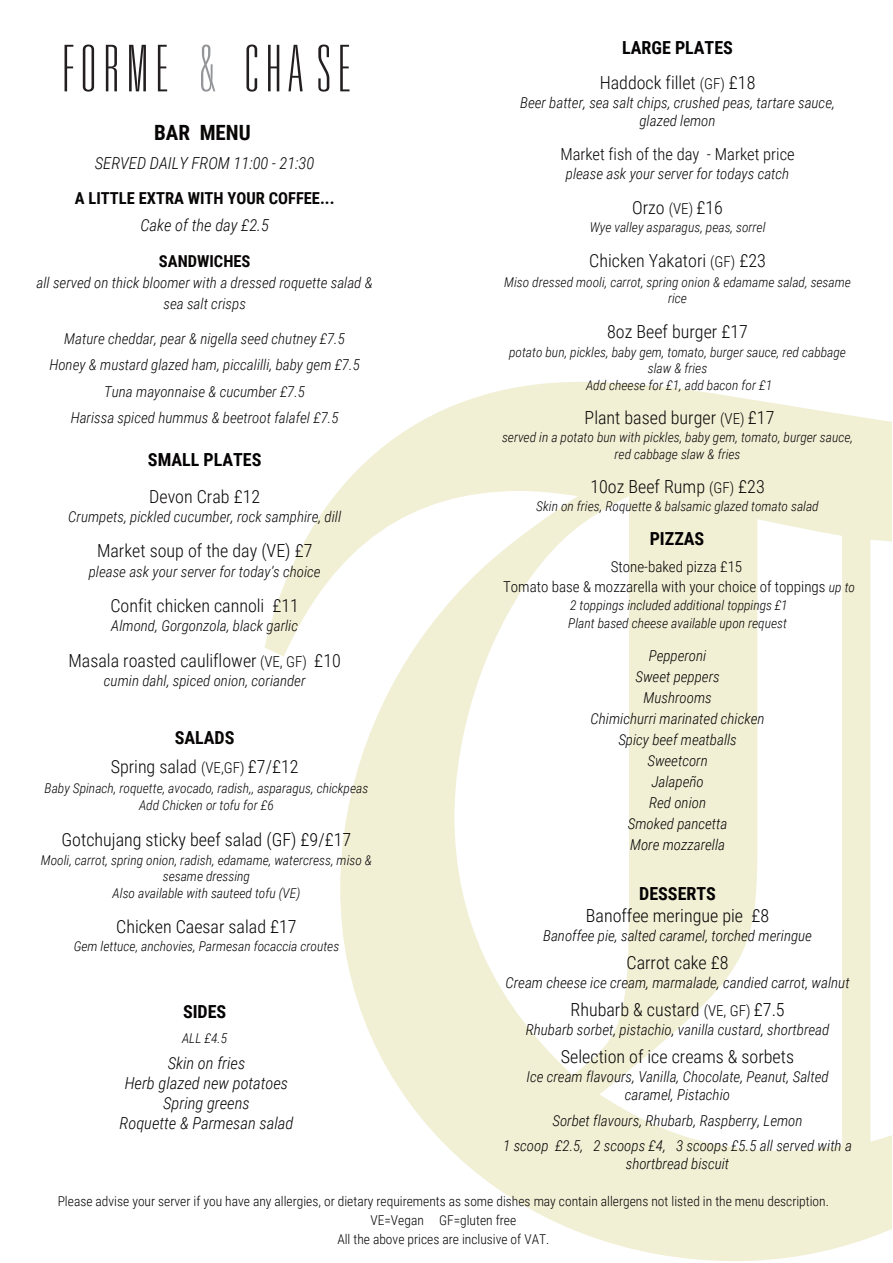
<style>
.page{position:relative;width:893px;height:1263px;background:#fff}
.page>*{position:absolute;margin:0;border:0;box-sizing:border-box;transform-origin:0 0}
.t1{font:100 ultra-condensed 64.5px "Univers LT Std";letter-spacing:.115em;color:#231f20}
.t2{font:700 21px "Roboto Condensed";color:#080505}
.t3{font:300 18px/29.1px "Roboto Condensed";color:#080505;text-align:center}
.t4{font:300 18px "Roboto Condensed";color:#040202}
.t5{font:700 18px "Roboto Condensed";color:#040202}
.t6{font:italic 300 16.5px/19.8px "Roboto Condensed";color:#040202;text-align:center}
.t7{font:italic 300 16.5px "Roboto Condensed";color:#080505}
.t8{font:700 16.5px "Roboto Condensed";color:#080505}
.t9{font:300 16.5px "Roboto Condensed";color:#080505}
.t10{font:italic 300 15px/26.4px "Roboto Condensed";color:#080505;text-align:center}
.t11{font:italic 300 15px/21px "Roboto Condensed";color:#040202;text-align:center}
.t12{font:300 15px/20px "Roboto Condensed";color:#040202;text-align:center}
.t13{font:italic 300 13.5px/16.2px "Roboto Condensed";color:#080505;text-align:center}
.t14{font:italic 300 13.5px/16.5px "Roboto Condensed";color:#040202;text-align:center}
.t15{font:300 13.5px/18.9px "Roboto Condensed";color:#040202;text-align:center}
.s1{color:#939598}
.s2{font-size:15px}
.s3{font-weight:700}
.s4{font-weight:700;color:#040202}
.s5{font-style:italic;font-size:13.5px}
</style>
<div class="page">
<svg style="left:265px;top:382px;width:627px;height:879px"></svg>
<h1 class="t1" style="left:62px;top:31px;width:289px">FORME <span class="s1">&amp;</span> CHA SE</h1>
<h2 class="t2" style="left:154px;top:117px;width:98px">BAR MENU</h2>
<p class="t7" style="left:95px;top:152px;width:221px">SERVED DAILY FROM 11:00 - 21:30</p>
<p class="t8" style="left:75px;top:186px;width:261px">A LITTLE EXTRA WITH YOUR COFFEE...</p>
<p class="t7" style="left:140px;top:214px;width:130px">Cake of the day £2.5</p>
<p class="t8" style="left:159px;top:250px;width:93px">SANDWICHES</p>
<p class="t10" style="left:37px;top:272px;width:338px;line-height:20.9px">all served on thick bloomer with a dressed roquette salad &amp; sea salt crisps</p>
<p class="t10" style="left:49px;top:325px;width:312px">Mature cheddar, pear &amp; nigella seed chutney £7.5<br>Honey &amp; mustard glazed ham, piccalilli, baby gem £7.5<br>Tuna mayonnaise &amp; cucumber £7.5<br>Harissa spiced hummus &amp; beetroot falafel £7.5</p>
<p class="t5" style="left:148px;top:447px;width:115px">SMALL PLATES</p>
<p class="t3" style="left:149px;top:481px;width:113px">Devon Crab £12</p>
<p class="t10" style="left:68px;top:503px;width:274px">Crumpets, pickled cucumber, rock samphire, dill</p>
<p class="t3" style="left:97px;top:536px;width:217px">Market soup of the day (VE) £7</p>
<p class="t10" style="left:89px;top:558px;width:233px">please ask your server for today’s choice</p>
<p class="t3" style="left:110px;top:590px;width:190px">Confit chicken cannoli £11</p>
<p class="t10" style="left:111px;top:612px;width:188px">Almond, Gorgonzola, black garlic</p>
<p class="t3" style="left:69px;top:645px;width:274px">Masala roasted cauliflower <span class="s2">(VE, GF)</span> £10</p>
<p class="t10" style="left:104px;top:667px;width:203px">cumin dahl, spiced onion, coriander</p>
<p class="t3" style="left:111px;top:722px;width:189px"><span class="s3">SALADS<br></span>Spring salad <span class="s2">(VE,GF)</span> £7/£12</p>
<p class="t13" style="left:45px;top:779px;width:325px;line-height:17.4px">Baby Spinach, roquette, avocado, radish,, asparagus, chickpeas<br>Add Chicken or tofu for £6</p>
<p class="t4" style="left:62px;top:827px;width:291px">Gotchujang sticky beef salad (GF) £9/£17</p>
<p class="t14" style="left:41px;top:851px;width:333px">Mooli, carrot, spring onion, radish, edamame, watercress, miso &amp; sesame dressing<br>Also available with sauteed tofu (VE)</p>
<p class="t4" style="left:116px;top:914px;width:182px">Chicken Caesar salad £17</p>
<p class="t14" style="left:74px;top:938px;width:267px">Gem lettuce, anchovies, Parmesan focaccia croutes</p>
<p class="t5" style="left:183px;top:999px;width:45px">SIDES</p>
<p class="t14" style="left:182px;top:1030px;width:47px">ALL £4.5</p>
<p class="t6" style="left:120px;top:1053px;width:175px">Skin on fries<br>Herb glazed new potatoes<br>Spring greens<br>Roquette &amp; Parmesan salad</p>
<p class="t3" style="left:600px;top:30px;width:157px;line-height:34.3px"><span class="s4">LARGE PLATES<br></span>Haddock fillet <span class="s2">(GF)</span> £18</p>
<p class="t10" style="left:520px;top:93px;width:316px;line-height:18px">Beer batter, sea salt chips, crushed peas, tartare sauce, glazed lemon</p>
<p class="t9" style="left:560px;top:143px;width:236px">Market fish of the day - Market price</p>
<p class="t10" style="left:566px;top:160px;width:225px">please ask your server for todays catch</p>
<p class="t3" style="left:632px;top:193px;width:92px">Orzo <span class="s2">(VE)</span> £16</p>
<p class="t13" style="left:590px;top:219px;width:177px">Wye valley asparagus, peas, sorrel</p>
<p class="t3" style="left:589px;top:245px;width:178px">Chicken Yakatori <span class="s2">(GF)</span> £23</p>
<p class="t13" style="left:504px;top:273px;width:348px">Miso dressed mooli, carrot, spring onion &amp; edamame salad, sesame rice</p>
<p class="t3" style="left:607px;top:316px;width:142px">8oz Beef burger £17</p>
<p class="t13" style="left:509px;top:344px;width:338px">potato bun, pickles, baby gem, tomato, burger sauce, red cabbage slaw &amp; fries<br>Add cheese for £1, add bacon for £1</p>
<p class="t3" style="left:585px;top:403px;width:191px">Plant based burger <span class="s2">(VE)</span> £17</p>
<p class="t13" style="left:502px;top:429px;width:353px">served in a potato bun with pickles, baby gem, tomato, burger sauce, red cabbage slaw &amp; fries</p>
<p class="t3" style="left:590px;top:472px;width:176px">10oz Beef Rump <span class="s2">(GF)</span> £23</p>
<p class="t13" style="left:536px;top:498px;width:284px">Skin on fries, Roquette &amp; balsamic glazed tomato salad</p>
<p class="t5" style="left:650px;top:526px;width:56px">PIZZAS</p>
<p class="t12" style="left:503px;top:556px;width:354px">Stone-baked pizza £15<br>Tomato base &amp; mozzarella with your choice of toppings <span class="s5">up to</span></p>
<p class="t14" style="left:568px;top:596px;width:221px;line-height:18px;text-align:left">2 toppings included additional toppings £1<br>Plant based cheese available upon request</p>
<p class="t11" style="left:591px;top:644px;width:175px">Pepperoni<br>Sweet peppers<br>Mushrooms<br>Chimichurri marinated chicken<br>Spicy beef meatballs<br>Sweetcorn<br>Jalapeño<br>Red onion<br>Smoked pancetta<br>More mozzarella</p>
<p class="t5" style="left:639px;top:881px;width:78px">DESSERTS</p>
<p class="t4" style="left:586px;top:902px;width:185px">Banoffee meringue pie £8</p>
<p class="t11" style="left:543px;top:924px;width:270px">Banoffee pie, salted caramel, torched meringue</p>
<p class="t4" style="left:626px;top:949px;width:104px">Carrot cake £8</p>
<p class="t11" style="left:505px;top:971px;width:346px">Cream cheese ice cream, marmalade, candied carrot, walnut</p>
<p class="t4" style="left:570px;top:997px;width:216px">Rhubarb &amp; custard <span class="s2">(VE, GF)</span> £7.5</p>
<p class="t11" style="left:526px;top:1019px;width:305px">Rhubarb sorbet, pistachio, vanilla custard, shortbread</p>
<p class="t4" style="left:561px;top:1044px;width:235px">Selection of ice creams &amp; sorbets</p>
<p class="t11" style="left:526px;top:1067px;width:304px;line-height:18px">Ice cream flavours, Vanilla, Chocolate, Peanut, Salted caramel, Pistachio</p>
<p class="t11" style="left:503px;top:1107px;width:350px;line-height:25.5px">Sorbet flavours, Rhubarb, Raspberry, Lemon<br>1 scoop £2.5, 2 scoops £4, 3 scoops £5.5 all served with a</p>
<p class="t11" style="left:626px;top:1153px;width:105px">shortbread biscuit</p>
<p class="t15" style="left:58px;top:1191px;width:773px">Please advise your server if you have any allergies, or dietary requirements as some dishes may contain allergens not listed in the menu description.<br>VE=Vegan GF=gluten free<br>All the above prices are inclusive of VAT.</p>
</div>
